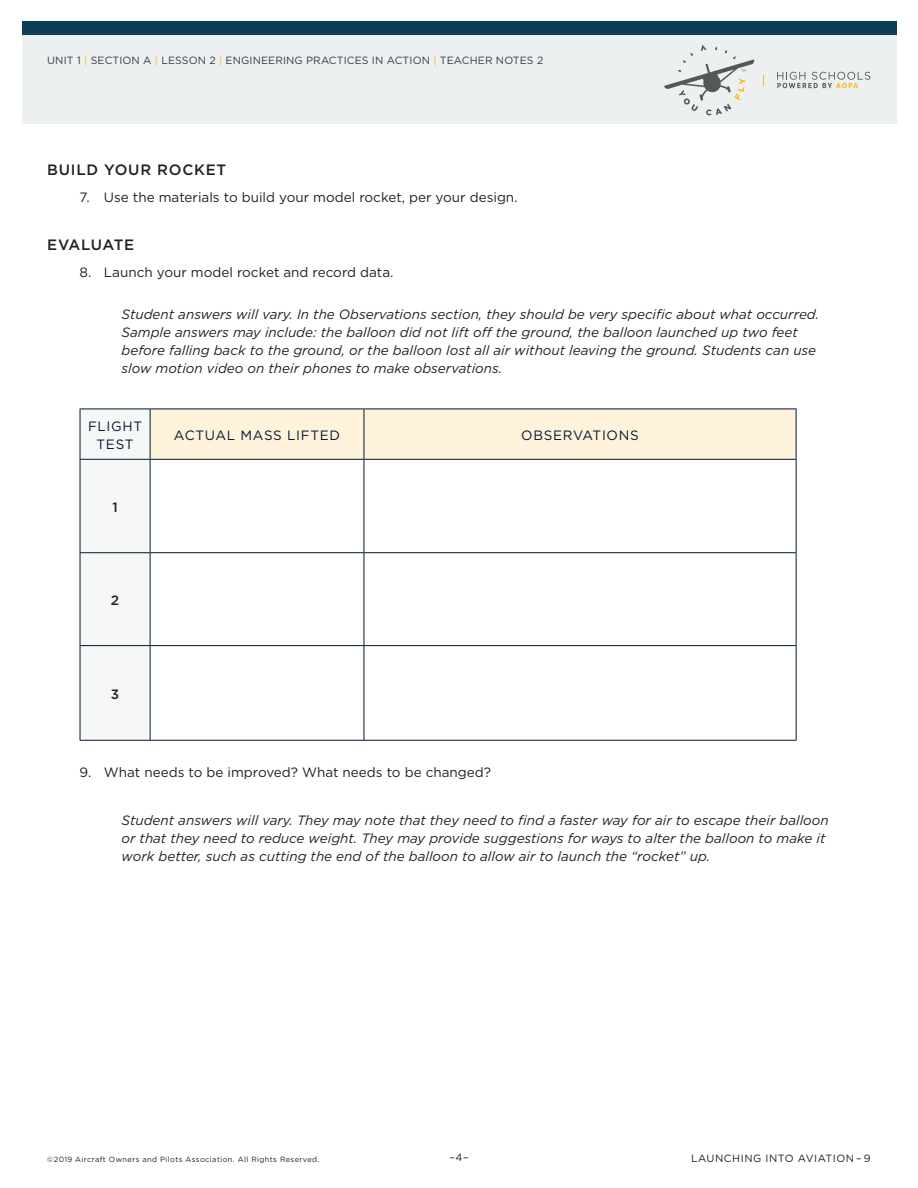
<style>
.page{position:relative;width:918px;height:1188px;background:#fff}
.page>*{position:absolute;margin:0;border:0;box-sizing:border-box;transform-origin:0 0}
.Subheads_-_no_rules{font:500 15px "Gotham";letter-spacing:.05em;color:#231f20}
.Subheads_-_no_rules-2{font:500 15px "Gotham";letter-spacing:.03em;color:#231f20}
.Bodycopy{font:italic 13.5px/18px "Gotham";color:#231f20}
.Bodycopy-2{font:13.5px "Gotham";color:#231f20}
.Subheads_-_no_rules-3{font:13.5px/18px "Gotham";letter-spacing:.05em;color:#001932;text-align:center}
.Subheads_-_no_rules-4{font:500 13.5px "Gotham";color:#231f20}
.t1{font:10.5px "Gotham";letter-spacing:.01em;color:#2f3b41}
.t2{font:10.5px "Gotham";letter-spacing:.05em;color:#231f20}
.t3{font:7.5px "Gotham";letter-spacing:.05em;color:#231f20}
.s1{color:#fcb814}
</style>
<div class="page">
<div style="left:22px;top:22px;width:874px;height:102px;background:#edf0f0"></div>
<div style="left:22px;top:22px;width:874px;height:13px;background:#0c3f56"></div>
<svg style="left:777px;top:72px;width:93px;height:16px"></svg>
<svg style="left:664px;top:45px;width:91px;height:70px"></svg>
<svg style="left:81px;top:410px;width:715px;height:330px"></svg>
<hr style="left:80px;top:460px;width:1px;height:92px;background:#001932">
<hr style="left:80px;top:552px;width:70px;height:1px;background:#001932">
<hr style="left:80px;top:553px;width:1px;height:92px;background:#001932">
<hr style="left:150px;top:553px;width:1px;height:92px;background:#001932">
<hr style="left:150px;top:646px;width:1px;height:94px;background:#001932">
<hr style="left:364px;top:645px;width:432px;height:1px;background:#001932">
<hr style="left:80px;top:409px;width:70px;height:1px;background:#001932">
<hr style="left:80px;top:409px;width:1px;height:50px;background:#001932">
<hr style="left:80px;top:459px;width:70px;height:1px;background:#001932">
<hr style="left:80px;top:645px;width:70px;height:1px;background:#001932">
<hr style="left:80px;top:646px;width:1px;height:94px;background:#001932">
<hr style="left:150px;top:645px;width:214px;height:1px;background:#001932">
<hr style="left:80px;top:740px;width:70px;height:1px;background:#001932">
<hr style="left:150px;top:740px;width:214px;height:1px;background:#001932">
<hr style="left:364px;top:553px;width:1px;height:92px;background:#001932">
<hr style="left:364px;top:646px;width:1px;height:94px;background:#001932">
<hr style="left:364px;top:740px;width:432px;height:1px;background:#001932">
<hr style="left:150px;top:409px;width:214px;height:1px;background:#001932">
<hr style="left:150px;top:409px;width:1px;height:50px;background:#001932">
<hr style="left:364px;top:409px;width:432px;height:1px;background:#001932">
<hr style="left:364px;top:409px;width:1px;height:50px;background:#001932">
<hr style="left:150px;top:459px;width:214px;height:1px;background:#001932">
<hr style="left:364px;top:459px;width:432px;height:1px;background:#001932">
<hr style="left:150px;top:460px;width:1px;height:92px;background:#001932">
<hr style="left:364px;top:460px;width:1px;height:92px;background:#001932">
<hr style="left:150px;top:552px;width:214px;height:1px;background:#001932">
<hr style="left:364px;top:552px;width:432px;height:1px;background:#001932">
<hr style="left:796px;top:409px;width:1px;height:50px;background:#001932">
<hr style="left:796px;top:460px;width:1px;height:92px;background:#001932">
<hr style="left:796px;top:553px;width:1px;height:92px;background:#001932">
<hr style="left:796px;top:646px;width:1px;height:94px;background:#001932">
<p class="t1" style="left:47px;top:55px;width:498px">UNIT 1 <span class="s1">|</span> SECTION A <span class="s1">|</span> LESSON 2 <span class="s1">|</span> ENGINEERING PRACTICES IN ACTION <span class="s1">|</span> TEACHER NOTES 2</p>
<p class="Subheads_-_no_rules" style="left:47px;top:161px;width:181px">BUILD YOUR ROCKET</p>
<p class="Bodycopy-2" style="left:80px;top:189px;width:439px">7. Use the materials to build your model rocket, per your design.</p>
<p class="Subheads_-_no_rules-2" style="left:47px;top:236px;width:89px">EVALUATE</p>
<p class="Bodycopy-2" style="left:80px;top:264px;width:315px">8. Launch your model rocket and record data.</p>
<p class="Bodycopy" style="left:122px;top:305px;width:699px">Student answers will vary. In the Observations section, they should be very specific about what occurred.<br>Sample answers may include: the balloon did not lift off the ground, the balloon launched up two feet before falling back to the ground, or the balloon lost all air without leaving the ground. Students can use slow motion video on their phones to make observations.</p>
<p class="Subheads_-_no_rules-3" style="left:88px;top:417px;width:56px">FLIGHT<br>TEST</p>
<p class="Subheads_-_no_rules-3" style="left:174px;top:426px;width:168px">ACTUAL MASS LIFTED</p>
<p class="Subheads_-_no_rules-3" style="left:521px;top:426px;width:119px">OBSERVATIONS</p>
<p class="Subheads_-_no_rules-4" style="left:112px;top:499px;width:7px">1</p>
<p class="Subheads_-_no_rules-4" style="left:111px;top:592px;width:10px">2</p>
<p class="Subheads_-_no_rules-4" style="left:111px;top:686px;width:10px">3</p>
<p class="Bodycopy-2" style="left:80px;top:764px;width:413px">9. What needs to be improved? What needs to be changed?</p>
<p class="Bodycopy" style="left:122px;top:811px;width:709px">Student answers will vary. They may note that they need to find a faster way for air to escape their balloon or that they need to reduce weight. They may provide suggestions for ways to alter the balloon to make it work better, such as cutting the end of the balloon to allow air to launch the “rocket” up.</p>
<p class="t3" style="left:47px;top:1155px;width:274px">©2019 Aircraft Owners and Pilots Association. All Rights Reserved.</p>
<p class="t2" style="left:449px;top:1152px;width:21px">–4–</p>
<p class="t2" style="left:691px;top:1153px;width:181px">LAUNCHING INTO AVIATION – 9</p>
</div>
